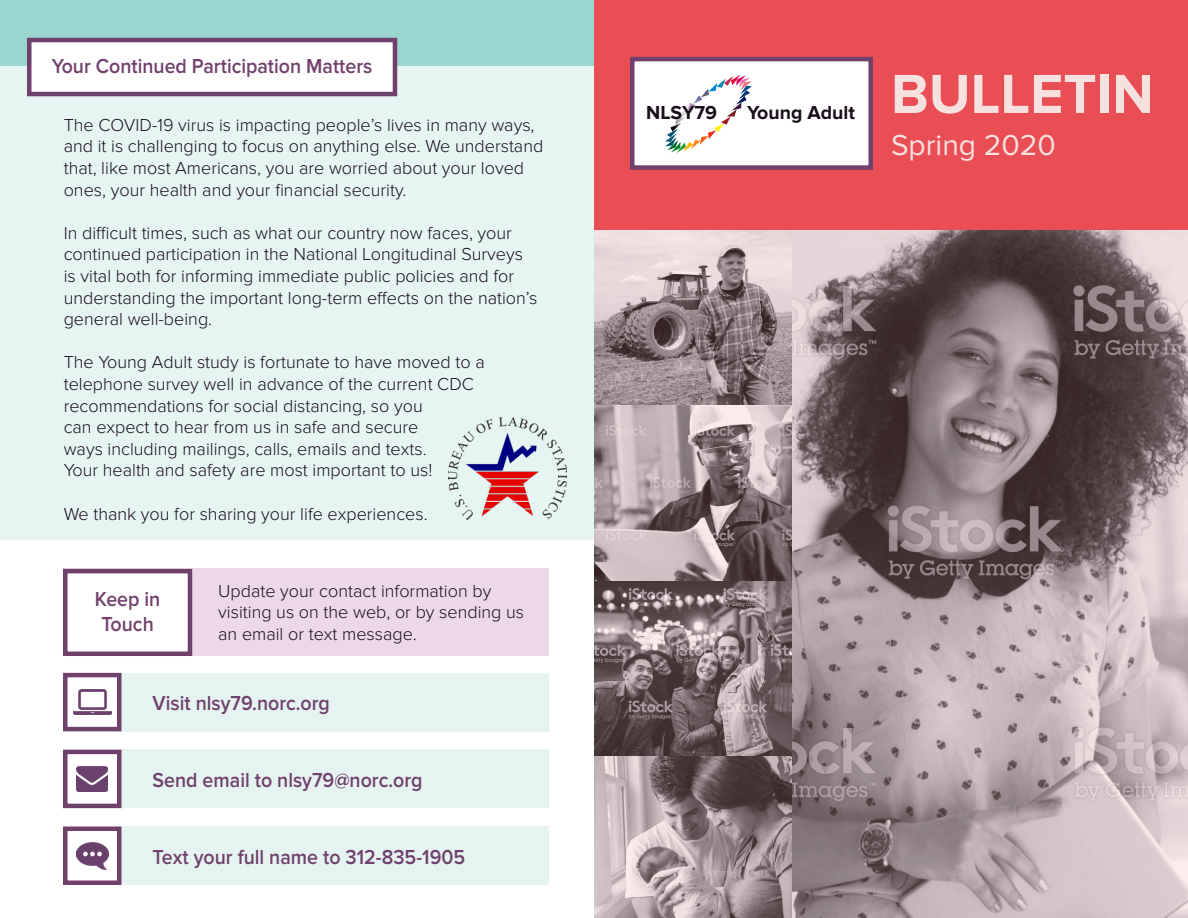
<style>
.page{position:relative;width:1188px;height:918px;background:#fff}
.page>*{position:absolute;margin:0;border:0;box-sizing:border-box;transform-origin:0 0}
.t1{font:700 57px "Proxima Nova";color:#f6e1e1}
.t2{font:30px "Proxima Nova";color:#f6e1e1}
.H2_left_small{font:600 21px/25.2px "Proxima Nova";color:#70416c;text-align:center;scale:.93 1}
.t3{font:700 19.5px "Proxima Nova";color:#190f1a}
.t4{font:300 18px/21.6px "Proxima Nova";color:#190f1a}
</style>
<div class="page">
<svg style="left:594px;top:230px;width:594px;height:688px;background:#998b8d"></svg>
<div style="left:594px;top:0;width:594px;height:230px;background:#ea4e55"></div>
<div style="left:630px;top:57px;width:243px;height:113px;background:#fff;border:4px solid #70416c"></div>
<svg style="left:665px;top:75px;width:87px;height:78px"></svg>
<div style="left:657px;top:98px;width:60px;height:29px;background:#fff"></div>
<div style="left:0;top:65px;width:594px;height:475px;background:#e6f4f2"></div>
<div style="left:0;top:0;width:594px;height:65px;background:#9ad6cf"></div>
<div style="left:29px;top:40px;width:366px;height:54px;background:#fff"></div>
<div style="left:27px;top:38px;width:370px;height:58px;border:4px solid #70416c"></div>
<div style="left:63px;top:569px;width:486px;height:87px;background:#edd8e8"></div>
<div style="left:65px;top:571px;width:125px;height:83px;background:#fff"></div>
<div style="left:63px;top:569px;width:129px;height:87px;border:4px solid #70416c"></div>
<div style="left:119px;top:673px;width:430px;height:58px;background:#e6f4f1"></div>
<img style="left:73px;top:689px;width:38px;height:26px">
<div style="left:63px;top:673px;width:59px;height:58px;border:4px solid #70416c"></div>
<div style="left:119px;top:750px;width:430px;height:58px;background:#e6f4f1"></div>
<img style="left:77px;top:767px;width:31px;height:24px">
<div style="left:63px;top:750px;width:59px;height:58px;border:4px solid #70416c"></div>
<div style="left:119px;top:826px;width:430px;height:59px;background:#e6f4f1"></div>
<img style="left:76px;top:842px;width:32px;height:27px">
<div style="left:63px;top:826px;width:59px;height:59px;border:4px solid #70416c"></div>
<img style="left:449px;top:418px;width:118px;height:102px">
<p class="H2_left_small" style="left:52px;top:54px;width:346px">Your Continued Participation Matters</p>
<p class="t4" style="left:64px;top:114px;width:481px">The COVID-19 virus is impacting people’s lives in many ways, and it is challenging to focus on anything else. We understand that, like most Americans, you are worried about your loved ones, your health and your financial security.</p>
<p class="t4" style="left:64px;top:222px;width:475px">In difficult times, such as what our country now faces, your continued participation in the National Longitudinal Surveys is vital both for informing immediate public policies and for understanding the important long-term effects on the nation’s general well-being.</p>
<p class="t4" style="left:64px;top:352px;width:423px">The Young Adult study is fortunate to have moved to a telephone survey well in advance of the current CDC recommendations for social distancing, so you<br>can expect to hear from us in safe and secure<br>ways including mailings, calls, emails and texts.<br>Your health and safety are most important to us!</p>
<p class="t4" style="left:64px;top:503px;width:365px">We thank you for sharing your life experiences.</p>
<p class="H2_left_small" style="left:95px;top:587px;width:72px">Keep in<br>Touch</p>
<p class="t4" style="left:218px;top:580px;width:307px">Update your contact information by visiting us on the web, or by sending us an email or text message.</p>
<p class="H2_left_small" style="left:153px;top:691px;width:192px">Visit nlsy79.norc.org</p>
<p class="H2_left_small" style="left:153px;top:768px;width:292px">Send email to nlsy79@norc.org</p>
<p class="H2_left_small" style="left:153px;top:845px;width:338px">Text your full name to 312-835-1905</p>
<p class="t3" style="left:646px;top:102px;width:72px">NLSY79</p>
<p class="t3" style="left:747px;top:102px;width:109px">Young Adult</p>
<p class="t1" style="left:891px;top:61px;width:264px">BULLETIN</p>
<p class="t2" style="left:891px;top:128px;width:166px">Spring 2020</p>
</div>
